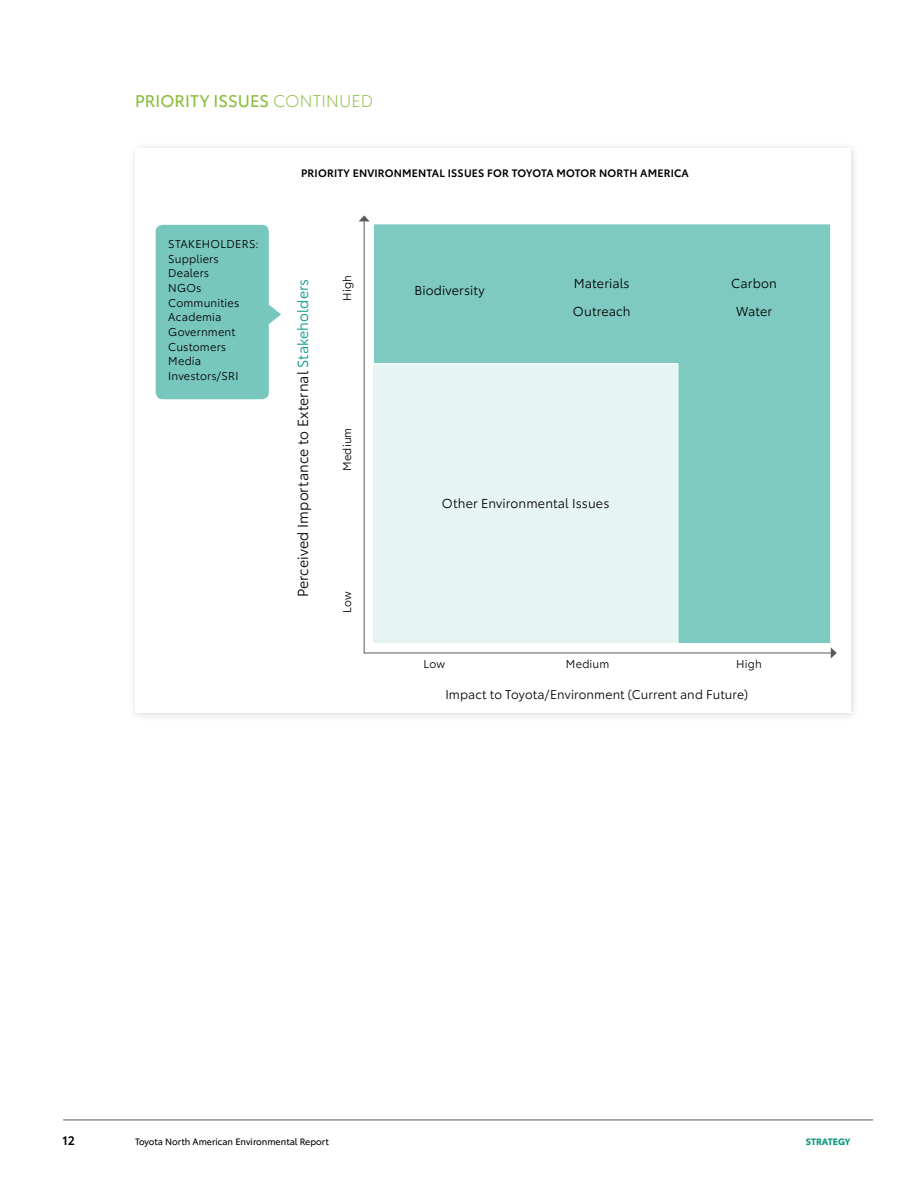
<style>
.page{position:relative;width:918px;height:1188px;background:#fff}
.page>*{position:absolute;margin:0;border:0;box-sizing:border-box;transform-origin:0 0}
.H3_Green_11_13__Targ{font:16.5px "Toyota Type";color:#8bbe3f}
.t1{font:14.25px "Toyota Type";letter-spacing:.01em;color:#000}
.t2{font:12.6px "Toyota Type";letter-spacing:.01em;color:#000}
.t3{font:12.3px "Toyota Type";letter-spacing:.005em;color:#000}
.t4{font:600 12px "Toyota Type";color:#000101}
.t5{font:11.1px/14.7px "Toyota Type";letter-spacing:.015em;color:#000}
.Chart_Title{font:600 10.5px "Toyota Type";letter-spacing:.02em;color:#000}
.t6{font:9px "Toyota Type";color:#000101}
.t7{font:700 9px "Toyota Type";letter-spacing:-.015em;color:#0c9881}
.s1{font-weight:300}
.s2{color:#009782}
</style>
<div class="page">
<hr style="left:63px;top:1120px;width:810px;height:1px;background:#58585a">
<div style="left:128px;top:141px;width:733px;height:582px;background:#000;opacity:.15"></div>
<div style="left:135px;top:148px;width:715px;height:565px;background:#fff"></div>
<svg style="left:156px;top:225px;width:125px;height:174px;background:#82cbc2"></svg>
<svg style="left:364px;top:221px;width:467px;height:432px"></svg>
<svg style="left:831px;top:647px;width:6px;height:11px"></svg>
<svg style="left:359px;top:215px;width:10px;height:6px"></svg>
<div style="left:374px;top:224px;width:456px;height:419px;background:#7fcac0"></div>
<div style="left:373px;top:364px;width:305px;height:279px;background:#e6f4f3"></div>
<hr style="left:373px;top:224px;width:1px;height:140px;background:#fff">
<hr style="left:373px;top:364px;width:153px;height:1px;background:#fff">
<hr style="left:526px;top:364px;width:152px;height:1px;background:#fff">
<hr style="left:678px;top:364px;width:1px;height:139px;background:#fff">
<hr style="left:678px;top:503px;width:1px;height:140px;background:#fff">
<p class="H3_Green_11_13__Targ" style="left:135px;top:89px;width:240px">PRIORITY ISSUES <span class="s1">CONTINUED</span></p>
<p class="t5" style="left:168px;top:236px;width:92px">STAKEHOLDERS:<br>Suppliers<br>Dealers<br>NGOs<br>Communities<br>Academia<br>Government<br>Customers<br>Media<br>Investors/SRI</p>
<p class="Chart_Title" style="left:301px;top:165px;width:389px">PRIORITY ENVIRONMENTAL ISSUES FOR TOYOTA MOTOR NORTH AMERICA</p>
<p class="t1" style="left:292px;top:597px;width:320px;rotate:-90deg">Perceived Importance to External <span class="s2">Stakeholders</span></p>
<p class="t5" style="left:339px;top:301px;width:27px;rotate:-90deg">High</p>
<p class="t5" style="left:339px;top:471px;width:45px;rotate:-90deg">Medium</p>
<p class="t5" style="left:339px;top:613px;width:23px;rotate:-90deg">Low</p>
<p class="t2" style="left:414px;top:281px;width:72px">Biodiversity</p>
<p class="t2" style="left:574px;top:274px;width:57px">Materials</p>
<p class="t2" style="left:573px;top:303px;width:59px">Outreach</p>
<p class="t2" style="left:442px;top:494px;width:169px">Other Environmental Issues</p>
<p class="t2" style="left:731px;top:274px;width:47px">Carbon</p>
<p class="t2" style="left:736px;top:303px;width:38px">Water</p>
<p class="t5" style="left:424px;top:656px;width:23px">Low</p>
<p class="t5" style="left:566px;top:656px;width:45px">Medium</p>
<p class="t5" style="left:736px;top:656px;width:27px">High</p>
<p class="t3" style="left:445px;top:685px;width:304px">Impact to Toyota/Environment (Current and Future)</p>
<p class="t4" style="left:63px;top:1132px;width:14px">12</p>
<p class="t6" style="left:135px;top:1135px;width:195px">Toyota North American Environmental Report</p>
<p class="t7" style="left:806px;top:1134px;width:46px">STRATEGY</p>
</div>
